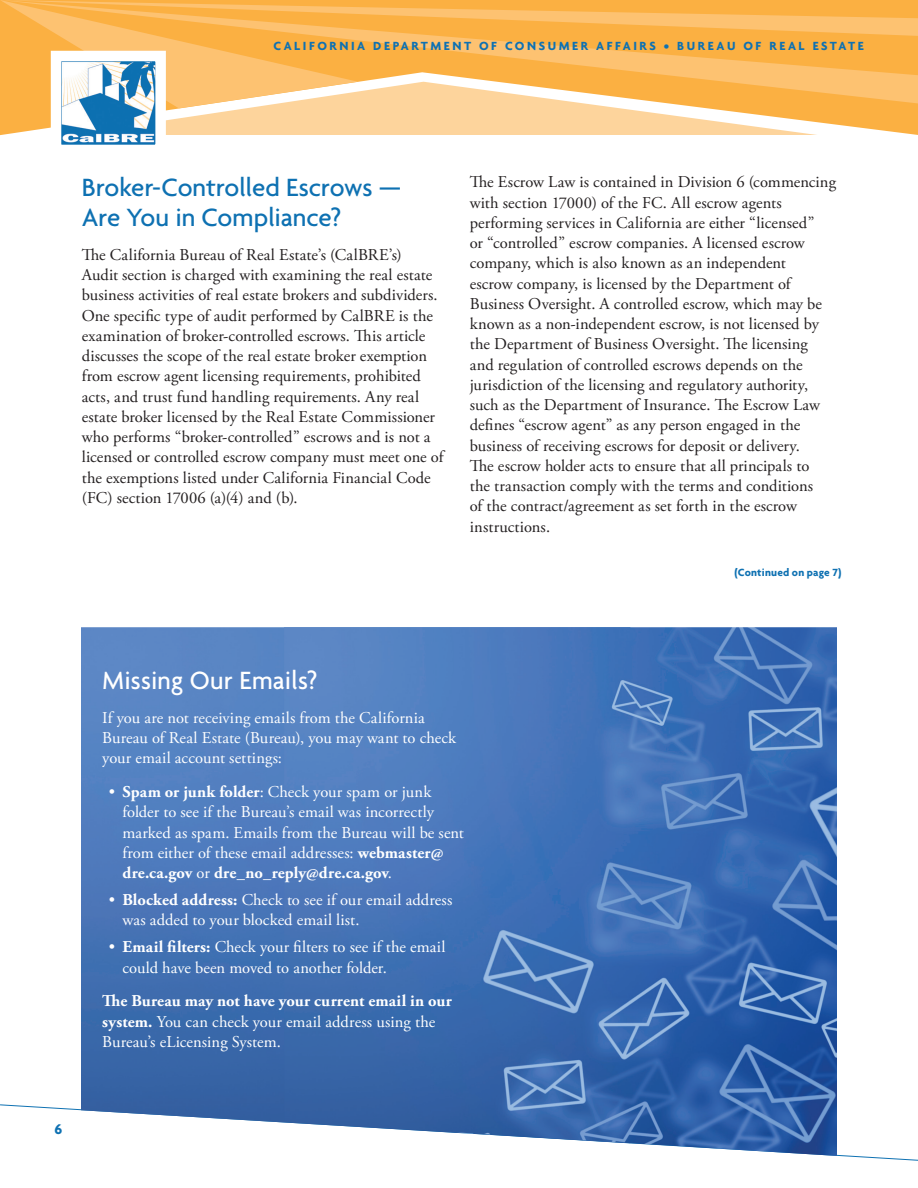
<style>
.page{position:relative;width:918px;height:1188px;background:#fff}
.page>*{position:absolute;margin:0;border:0;box-sizing:border-box;transform-origin:0 0}
.Level_1_Head{font:500 27px/30px "Agenda";letter-spacing:-.005em;color:#0e71b2}
.t1{font:500 27px "Agenda";letter-spacing:.005em;color:#fff}
.Body{font:16.5px/20.2px "Adobe Garamond Pro";letter-spacing:.005em;color:#231f20}
.t2{font:16.5px/20.2px "Adobe Garamond Pro";letter-spacing:.005em;color:#fff}
.t3{font:700 15px "Agenda";color:#0e71b2}
.t4{font:700 12.75px "Agenda";letter-spacing:.2em;color:#0e71b2}
.Body-2{font:700 11.25px "Agenda";letter-spacing:.02em;color:#0e71b2}
.s1{font-weight:700}
</style>
<div class="page">
<svg style="left:817px;top:0;width:101px;height:123px;background:#fbb652"></svg>
<svg style="left:0;top:1104px;width:918px;height:57px"></svg>
<svg style="left:0;top:0;width:817px;height:145px"></svg>
<img style="left:81px;top:627px;width:203px;height:516px">
<img style="left:284px;top:627px;width:553px;height:529px">
<p class="t4" style="left:274px;top:39px;width:592px">CALIFORNIA DEPARTMENT OF CONSUMER AFFAIRS • BUREAU OF REAL ESTATE</p>
<p class="Level_1_Head" style="left:82px;top:172px;width:321px">Broker-Controlled Escrows —<br>Are You in Compliance?</p>
<p class="Body" style="left:82px;top:245px;width:363px">The California Bureau of Real Estate’s (CalBRE’s)<br>Audit section is charged with examining the real estate business activities of real estate brokers and subdividers.<br>One specific type of audit performed by CalBRE is the examination of broker-controlled escrows. This article discusses the scope of the real estate broker exemption from escrow agent licensing requirements, prohibited acts, and trust fund handling requirements. Any real estate broker licensed by the Real Estate Commissioner who performs “broker-controlled” escrows and is not a licensed or controlled escrow company must meet one of the exemptions listed under California Financial Code (FC) section 17006 (a)(4) and (b).</p>
<p class="Body" style="left:470px;top:173px;width:368px">The Escrow Law is contained in Division 6 (commencing with section 17000) of the FC. All escrow agents performing services in California are either “licensed”<br>or “controlled” escrow companies. A licensed escrow company, which is also known as an independent<br>escrow company, is licensed by the Department of Business Oversight. A controlled escrow, which may be known as a non-independent escrow, is not licensed by the Department of Business Oversight. The licensing and regulation of controlled escrows depends on the jurisdiction of the licensing and regulatory authority, such as the Department of Insurance. The Escrow Law defines “escrow agent” as any person engaged in the business of receiving escrows for deposit or delivery.<br>The escrow holder acts to ensure that all principals to<br>the transaction comply with the terms and conditions<br>of the contract/agreement as set forth in the escrow instructions.</p>
<p class="Body-2" style="left:734px;top:566px;width:109px">(Continued on page 7)</p>
<p class="t3" style="left:54px;top:1120px;width:9px">6</p>
<h1 class="t1" style="left:102px;top:664px;width:217px">Missing Our Emails?</h1>
<p class="t2" style="left:102px;top:708px;width:355px">If you are not receiving emails from the California<br>Bureau of Real Estate (Bureau), you may want to check your email account settings:</p>
<p class="t2" style="left:122px;top:782px;width:343px;text-indent:-13px">• <span class="s1">Spam or junk folder</span>: Check your spam or junk folder to see if the Bureau’s email was incorrectly marked as spam. Emails from the Bureau will be sent from either of these email addresses: <span class="s1">webmaster@ dre.ca.gov</span> or <span class="s1">dre_no_reply@dre.ca.gov</span>.</p>
<p class="t2" style="left:122px;top:890px;width:332px;text-indent:-13px">• <span class="s1">Blocked address:</span> Check to see if our email address was added to your blocked email list.</p>
<p class="t2" style="left:122px;top:938px;width:325px;text-indent:-13px">• <span class="s1">Email filters:</span> Check your filters to see if the email could have been moved to another folder.</p>
<p class="t2" style="left:102px;top:992px;width:351px"><span class="s1">The Bureau may not have your current email in our system.</span> You can check your email address using the<br>Bureau’s eLicensing System.</p>
</div>
